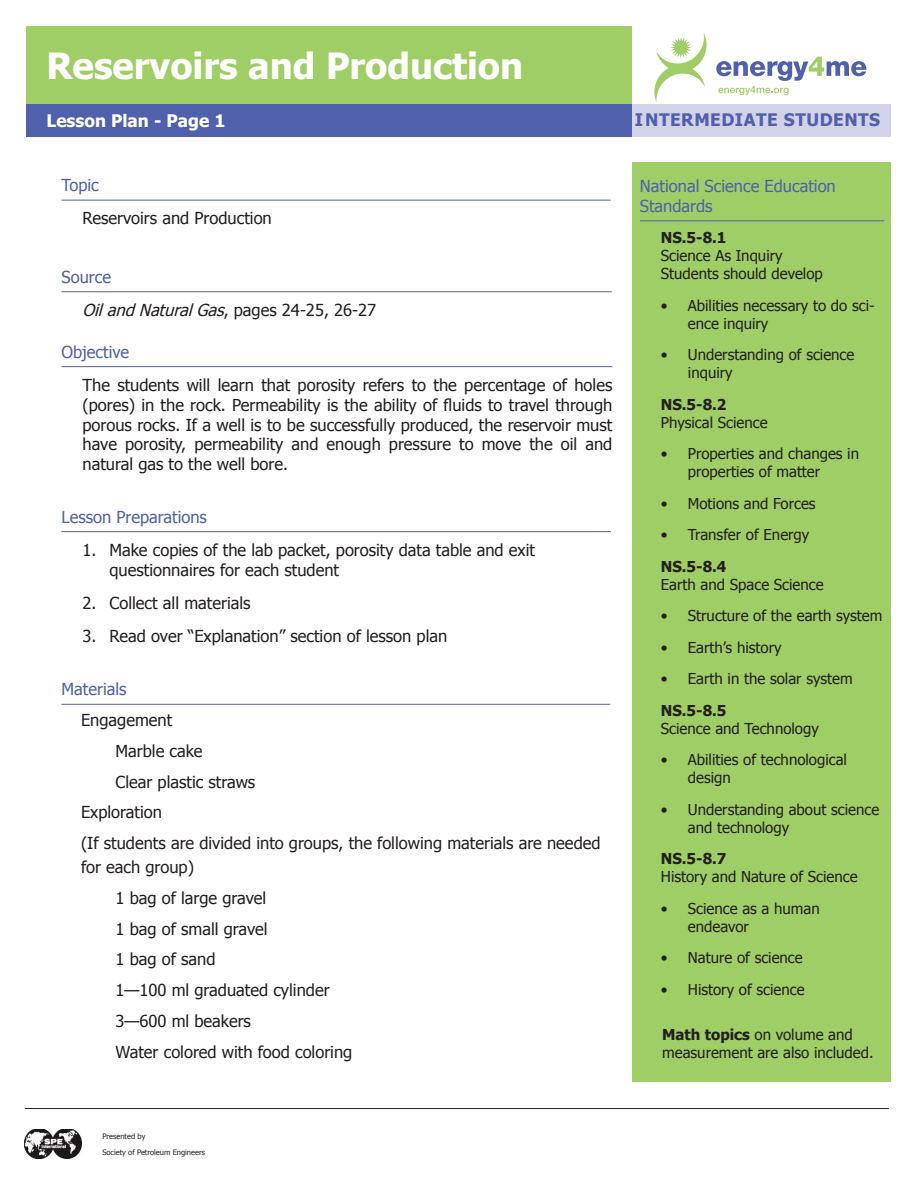
<style>
.page{position:relative;width:918px;height:1188px;background:#fff}
.page>*{position:absolute;margin:0;border:0;box-sizing:border-box;transform-origin:0 0}
.t1{font:700 36px "Tahoma";color:#fff}
.t2{font:700 17.25px "Tahoma";letter-spacing:.03em;color:#5060ac}
.t3{font:700 17.25px "Tahoma";color:#fff}
.t4{font:16.5px/30.8px "Tahoma";color:#231f20}
.t5{font:16.5px/19.8px "Tahoma";color:#5060ac}
.t6{font:15px/18px "Tahoma";color:#231f20}
.t7{font:700 15px "Tahoma";color:#231f20}
.t8{font:7.5px/15.8px "Tahoma";color:#231f20}
.s1{color:#5060ac}
.s2{font-style:italic}
.s3{font-weight:700}
</style>
<div class="page">
<div style="left:632px;top:104px;width:259px;height:33px;background:#d2d3e9"></div>
<hr style="left:25px;top:1108px;width:864px;height:1px;background:#231f20">
<div style="left:26px;top:26px;width:606px;height:77px;background:#9fce66"></div>
<div style="left:26px;top:104px;width:606px;height:33px;background:#5060ac"></div>
<img style="left:25px;top:1129px;width:56px;height:30px">
<div style="left:632px;top:162px;width:259px;height:919px;background:#9fce66"></div>
<hr style="left:62px;top:704px;width:548px;height:1px;background:#5060ac">
<hr style="left:640px;top:220px;width:244px;height:1px;background:#5060ac">
<hr style="left:62px;top:200px;width:549px;height:1px;background:#5060ac">
<hr style="left:62px;top:291px;width:550px;height:1px;background:#5060ac">
<hr style="left:62px;top:366px;width:550px;height:1px;background:#5060ac">
<hr style="left:62px;top:531px;width:549px;height:1px;background:#5060ac">
<svg style="left:654px;top:33px;width:213px;height:69px"></svg>
<h1 class="t1" style="left:46px;top:51px;width:478px">Reservoirs and Production</h1>
<p class="t3" style="left:46px;top:114px;width:180px">Lesson Plan - Page 1</p>
<p class="t2" style="left:635px;top:113px;width:247px">INTERMEDIATE STUDENTS</p>
<p class="t5" style="left:62px;top:177px;width:39px">Topic</p>
<p class="t4" style="left:82px;top:204px;width:191px">Reservoirs and Production</p>
<p class="t4" style="left:82px;top:262px;width:295px;line-height:33.3px;text-indent:-21px"><span class="s1">Source<br></span><span class="s2">Oiland NaturalGas</span>, pages 24-25, 26-27</p>
<p class="t5" style="left:62px;top:343px;width:69px">Objective</p>
<p class="t4" style="left:82px;top:376px;width:531px;line-height:19.8px;text-align:justify">The students will learn that porosity refers to the percentage of holes (pores) in the rock. Permeability is the ability of fluids to travel through porous rocks. If a well is to be successfully produced, the reservoir must have porosity, permeability and enough pressure to move the oil and natural gas to the well bore.</p>
<p class="t5" style="left:62px;top:508px;width:147px">Lesson Preparations</p>
<p class="t4" style="left:110px;top:541px;width:427px;line-height:19.8px;text-indent:-27px">1. Make copies of the lab packet, porosity data table and exit questionnaires for each student</p>
<p class="t4" style="left:82px;top:589px;width:170px">2. Collect all materials</p>
<p class="t4" style="left:82px;top:622px;width:366px">3. Read over “Explanation” section of lesson plan</p>
<p class="t5" style="left:62px;top:681px;width:67px">Materials</p>
<p class="t4" style="left:81px;top:706px;width:93px">Engagement</p>
<p class="t4" style="left:116px;top:737px;width:89px">Marble cake</p>
<p class="t4" style="left:116px;top:768px;width:141px">Clear plastic straws</p>
<p class="t4" style="left:81px;top:798px;width:83px">Exploration</p>
<p class="t4" style="left:81px;top:829px;width:521px">(If students are divided into groups, the following materials are needed</p>
<p class="t4" style="left:116px;top:853px;width:238px;text-indent:-35px">for each group)<br>1 bag of large gravel<br>1 bag of small gravel<br>1 bag of sand<br>1—100 ml graduated cylinder<br>3—600 ml beakers<br>Water colored with food coloring</p>
<p class="t5" style="left:640px;top:178px;width:197px">National Science Education<br>Standards</p>
<p class="t7" style="left:661px;top:232px;width:67px">NS.5-8.1</p>
<p class="t6" style="left:661px;top:248px;width:163px">Science As Inquiry<br>Students should develop</p>
<p class="t6" style="left:688px;top:296px;width:188px;text-indent:-27px">• Abilities necessary to do sci&shy;ence inquiry</p>
<p class="t6" style="left:688px;top:345px;width:168px;text-indent:-27px">• Understanding of science inquiry</p>
<p class="t7" style="left:661px;top:398px;width:67px">NS.5-8.2</p>
<p class="t6" style="left:661px;top:415px;width:108px">Physical Science</p>
<p class="t6" style="left:688px;top:444px;width:173px;text-indent:-27px">• Properties and changes in properties of matter</p>
<p class="t6" style="left:661px;top:494px;width:156px">• Motions and Forces</p>
<p class="t6" style="left:661px;top:525px;width:150px">• Transfer of Energy</p>
<p class="t7" style="left:661px;top:560px;width:67px">NS.5-8.4</p>
<p class="t6" style="left:661px;top:577px;width:164px">Earth and Space Science</p>
<p class="t6" style="left:661px;top:606px;width:223px">• Structure of the earth system</p>
<p class="t6" style="left:661px;top:638px;width:122px">• Earth’s history</p>
<p class="t6" style="left:661px;top:669px;width:193px">• Earth in the solar system</p>
<p class="t7" style="left:661px;top:704px;width:67px">NS.5-8.5</p>
<p class="t6" style="left:661px;top:721px;width:159px">Science and Technology</p>
<p class="t6" style="left:688px;top:750px;width:161px;text-indent:-27px">• Abilities of technological design</p>
<p class="t6" style="left:688px;top:800px;width:193px;text-indent:-27px">• Understanding about science and technology</p>
<p class="t7" style="left:661px;top:853px;width:67px">NS.5-8.7</p>
<p class="t6" style="left:661px;top:869px;width:198px">History and Nature of Science</p>
<p class="t6" style="left:688px;top:899px;width:133px;text-indent:-27px">• Science as a human endeavor</p>
<p class="t6" style="left:661px;top:948px;width:143px">• Nature of science</p>
<p class="t6" style="left:661px;top:980px;width:145px">• History of science</p>
<p class="t6" style="left:662px;top:1027px;width:213px"><span class="s3">Math topics</span> on volume and measurement are also included.</p>
<p class="t8" style="left:102px;top:1129px;width:104px">Presented by<br>Society of Petroleum Engineers</p>
</div>
